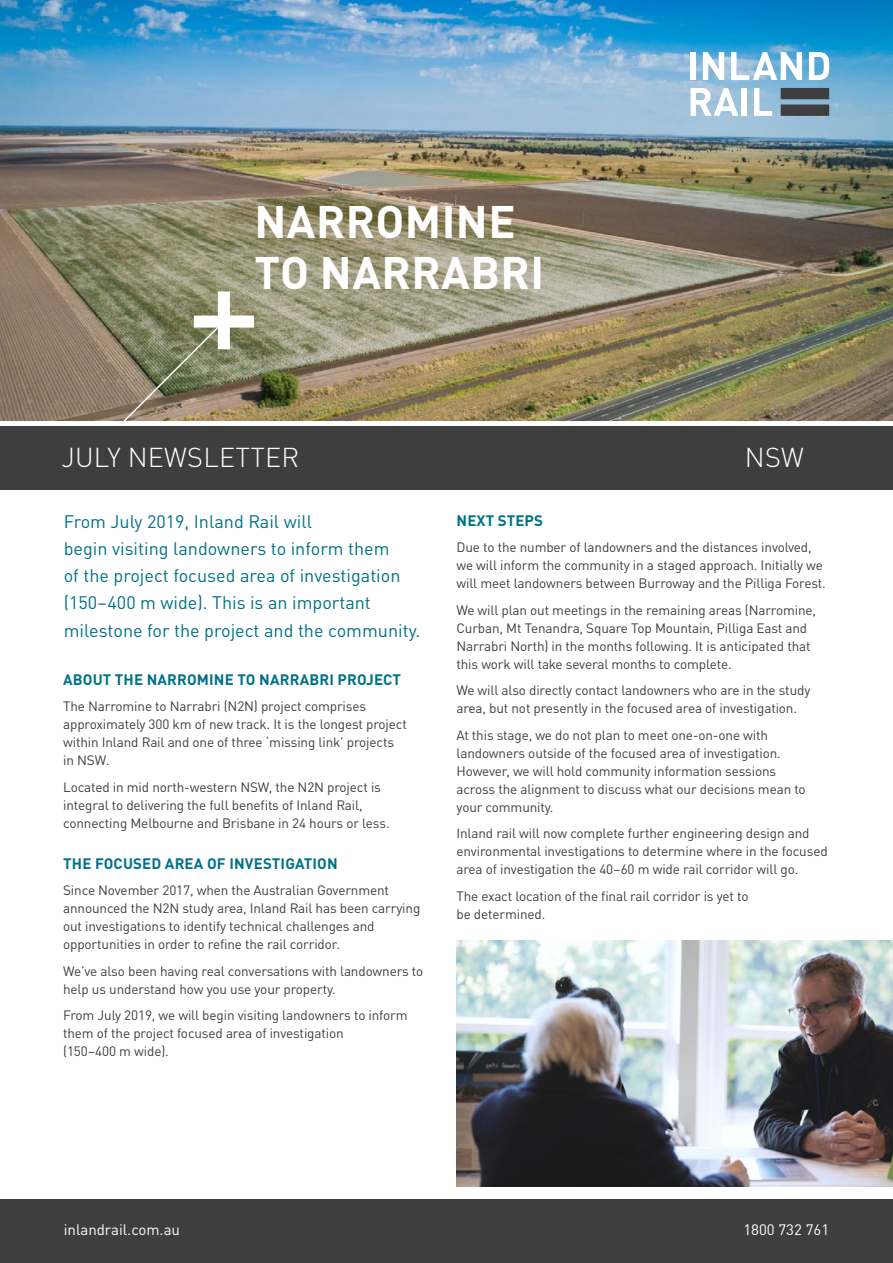
<style>
.page{position:relative;width:893px;height:1263px;background:#fff}
.page>*{position:absolute;margin:0;border:0;box-sizing:border-box;transform-origin:0 0}
.t1{font:700 45px/51px "DINOT";letter-spacing:.01em;color:#fff}
.t2{font:300 27px "DINOT";letter-spacing:.01em;color:#fff}
.t3{font:18px/27.3px "DINOT";color:#007286}
.t4{font:700 15px "DINOT";letter-spacing:.01em;color:#007286}
.t5{font:15px "DINOT";color:#fff}
.t6{font:13.5px/18px "DINOT";letter-spacing:-.01em;color:#3e3e3f}
</style>
<div class="page">
<img style="left:0;top:0;width:893px;height:421px">
<div style="left:691px;top:52px;width:5px;height:28px;background:#fff"></div>
<svg style="left:703px;top:52px;width:21px;height:28px"></svg>
<svg style="left:731px;top:52px;width:71px;height:28px"></svg>
<svg style="left:809px;top:52px;width:20px;height:28px"></svg>
<svg style="left:691px;top:88px;width:47px;height:28px"></svg>
<div style="left:742px;top:88px;width:5px;height:28px;background:#fff"></div>
<svg style="left:754px;top:88px;width:18px;height:28px"></svg>
<svg style="left:781px;top:88px;width:48px;height:28px"></svg>
<div style="left:0;top:426px;width:893px;height:64px;background:#3e3e3f"></div>
<div style="left:0;top:1199px;width:893px;height:64px;background:#3e3e3f"></div>
<svg style="left:120px;top:291px;width:134px;height:130px;background:#8d8a6e"></svg>
<img style="left:456px;top:940px;width:437px;height:246px">
<p class="t1" style="left:254px;top:192px;width:291px">NARROMINE<br>TO NARRABRI</p>
<h2 class="t2" style="left:61px;top:437px;width:240px">JULY NEWSLETTER</h2>
<h2 class="t2" style="left:745px;top:437px;width:61px">NSW</h2>
<h3 class="t3" style="left:64px;top:506px;width:358px">From July 2019, Inland Rail will<br>begin visiting landowners to inform them<br>of the project focused area of investigation (150–400 m wide). This is an important milestone for the project and the community.</h3>
<p class="t4" style="left:63px;top:668px;width:339px">ABOUT THE NARROMINE TO NARRABRI PROJECT</p>
<p class="t6" style="left:63px;top:696px;width:345px">The Narromine to Narrabri (N2N) project comprises approximately 300 km of new track. It is the longest project within Inland Rail and one of three ‘missing link’ projects in NSW.</p>
<p class="t6" style="left:63px;top:777px;width:328px">Located in mid north-western NSW, the N2N project is integral to delivering the full benefits of Inland Rail, connecting Melbourne and Brisbane in 24 hours or less.</p>
<p class="t4" style="left:63px;top:852px;width:276px">THE FOCUSED AREA OF INVESTIGATION</p>
<p class="t6" style="left:63px;top:880px;width:359px">Since November 2017, when the Australian Government announced the N2N study area, Inland Rail has been carrying out investigations to identify technical challenges and opportunities in order to refine the rail corridor.</p>
<p class="t6" style="left:63px;top:961px;width:362px">We’ve also been having real conversations with landowners to help us understand how you use your property.</p>
<p class="t6" style="left:63px;top:1005px;width:346px">From July 2019, we will begin visiting landowners to inform them of the project focused area of investigation<br>(150–400 m wide).</p>
<p class="t4" style="left:457px;top:508px;width:88px">NEXT STEPS</p>
<p class="t6" style="left:456px;top:537px;width:371px">Due to the number of landowners and the distances involved, we will inform the community in a staged approach. Initially we will meet landowners between Burroway and the Pilliga Forest.</p>
<p class="t6" style="left:456px;top:600px;width:361px">We will plan out meetings in the remaining areas (Narromine, Curban, Mt Tenandra, Square Top Mountain, Pilliga East and Narrabri North) in the months following. It is anticipated that this work will take several months to complete.</p>
<p class="t6" style="left:456px;top:680px;width:355px">We will also directly contact landowners who are in the study area, but not presently in the focused area of investigation.</p>
<p class="t6" style="left:456px;top:724px;width:351px">At this stage, we do not plan to meet one-on-one with landowners outside of the focused area of investigation.<br>However, we will hold community information sessions across the alignment to discuss what our decisions mean to your community.</p>
<p class="t6" style="left:456px;top:823px;width:373px">Inland rail will now complete further engineering design and environmental investigations to determine where in the focused area of investigation the 40–60 m wide rail corridor will go.</p>
<p class="t6" style="left:456px;top:885px;width:294px">The exact location of the final rail corridor is yet to be determined.</p>
<p class="t5" style="left:64px;top:1218px;width:118px">inlandrail.com.au</p>
<p class="t5" style="left:743px;top:1218px;width:87px">1800 732 761</p>
</div>
